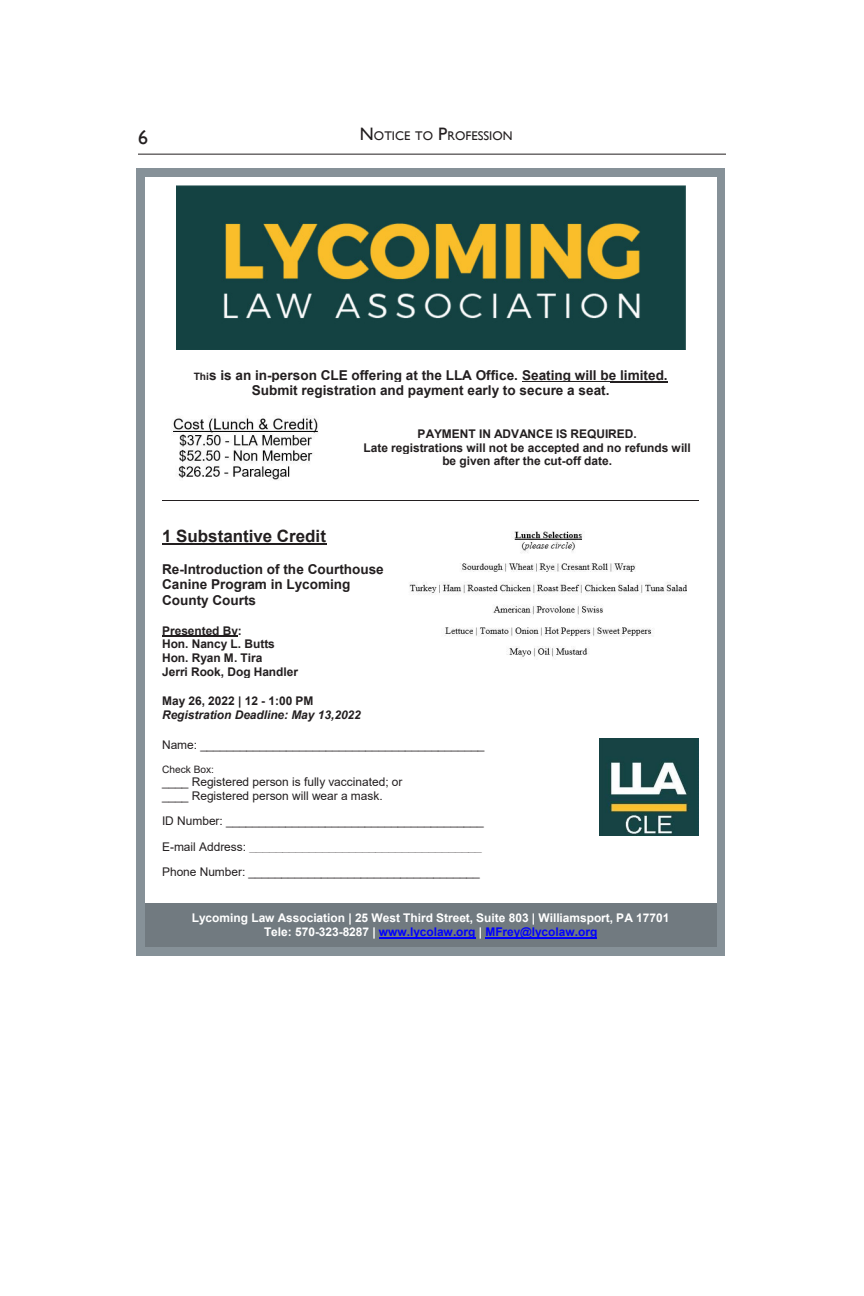
<style>
.page{position:relative;width:864px;height:1296px;background:#fff}
.page>*{position:absolute;margin:0;border:0;box-sizing:border-box;transform-origin:0 0}
.t1{font:20px "Gill Sans";color:#231f20}
.t2{font:700 17px "Arial";color:#231f20}
.t3{font:700 13.6px/15.6px "Arial";color:#231f20;text-align:center}
.t4{font:12.6px "Gill Sans";color:#231f20}
.t5{font:12px/25.4px "Arial";color:#231f20}
.t6{font:700 12px/13.6px "Arial";color:#231f20;text-align:center}
.t7{font:700 12px/13.6px "Arial";color:#fff;text-align:center}
.t8{font:italic 700 12px/13.8px "Arial";color:#231f20}
.t9{font:10.2px "Arial";color:#231f20}
.s1{font-size:18px}
.s2{font-size:10.2px}
.s3{font-style:normal}
.s4{color:#00f}
</style>
<div class="page">
<hr style="left:138px;top:154px;width:588px;height:1px;background:#231f20">
<div style="left:137px;top:169px;width:588px;height:787px;background:#869198"></div>
<div style="left:145px;top:177px;width:571px;height:182px;background:#fff"></div>
<div style="left:145px;top:359px;width:571px;height:48px;background:#fff"></div>
<hr style="left:522px;top:381px;width:146px;height:2px;background:#231f20">
<div style="left:252px;top:382px;width:358px;height:16px;background:#fff"></div>
<div style="left:145px;top:407px;width:571px;height:92px;background:#fff"></div>
<hr style="left:145px;top:499px;width:571px;height:3px;background:#fff">
<hr style="left:162px;top:500px;width:537px;height:1px;background:#231f20">
<div style="left:145px;top:502px;width:571px;height:16px;background:#fff"></div>
<div style="left:145px;top:518px;width:571px;height:212px;background:#fff"></div>
<hr style="left:162px;top:543px;width:164px;height:2px;background:#231f20">
<hr style="left:162px;top:636px;width:76px;height:1px;background:#231f20">
<div style="left:145px;top:730px;width:571px;height:157px;background:#fff"></div>
<div style="left:145px;top:887px;width:571px;height:16px;background:#fff"></div>
<div style="left:145px;top:903px;width:571px;height:44px;background:#717a80"></div>
<hr style="left:379px;top:937px;width:97px;height:1px;background:#00f">
<hr style="left:485px;top:937px;width:112px;height:1px;background:#00f">
<img style="left:176px;top:186px;width:509px;height:163px">
<img style="left:173px;top:416px;width:145px;height:64px">
<img style="left:409px;top:531px;width:278px;height:126px">
<img style="left:600px;top:738px;width:98px;height:98px">
<h1 class="t1" style="left:138px;top:125px;width:11px">6</h1>
<p class="t4" style="left:360px;top:128px;width:154px"><span class="s1">N</span>OTICE TO <span class="s1">P</span>ROFESSION</p>
<p class="t3" style="left:194px;top:367px;width:476px"><span class="s2">Thi</span>s is an in-person CLE offering at the LLA Office. Seating will be limited.<br>Submit registration and payment early to secure a seat.</p>
<p class="t6" style="left:363px;top:427px;width:329px">PAYMENT IN ADVANCE IS REQUIRED.<br>Late registrations will not be accepted and no refunds will be given after the cut-off date.</p>
<p class="t2" style="left:162px;top:524px;width:165px">1 Substantive Credit</p>
<p class="t3" style="left:162px;top:561px;width:223px;text-align:left">Re-Introduction of the Courthouse<br>Canine Program in Lycoming<br>County Courts</p>
<p class="t6" style="left:162px;top:624px;width:138px;text-align:left">Presented By:<br>Hon. Nancy L. Butts<br>Hon. Ryan M. Tira<br>Jerri Rook, Dog Handler</p>
<p class="t8" style="left:162px;top:694px;width:200px"><span class="s3">May 26, 2022 | 12 - 1:00 PM<br></span>Registration Deadline: May 13,2022</p>
<p class="t5" style="left:162px;top:732px;width:324px">Name: ___________________________________________</p>
<p class="t9" style="left:162px;top:762px;width:53px">Check Box:</p>
<p class="t5" style="left:162px;top:775px;width:242px;line-height:13.6px">____ Registered person is fully vaccinated; or ____ Registered person will wear a mask.</p>
<p class="t5" style="left:162px;top:808px;width:323px">ID Number: _______________________________________<br>E-mail Address: ___________________________________<br>Phone Number: ___________________________________</p>
<p class="t7" style="left:192px;top:911px;width:479px">Lycoming Law Association | 25 West Third Street, Suite 803 | Williamsport, PA 17701<br>Tele: 570-323-8287 | <span class="s4">www.lycolaw.org</span> | <span class="s4">MFrey@lycolaw.org</span></p>
</div>
